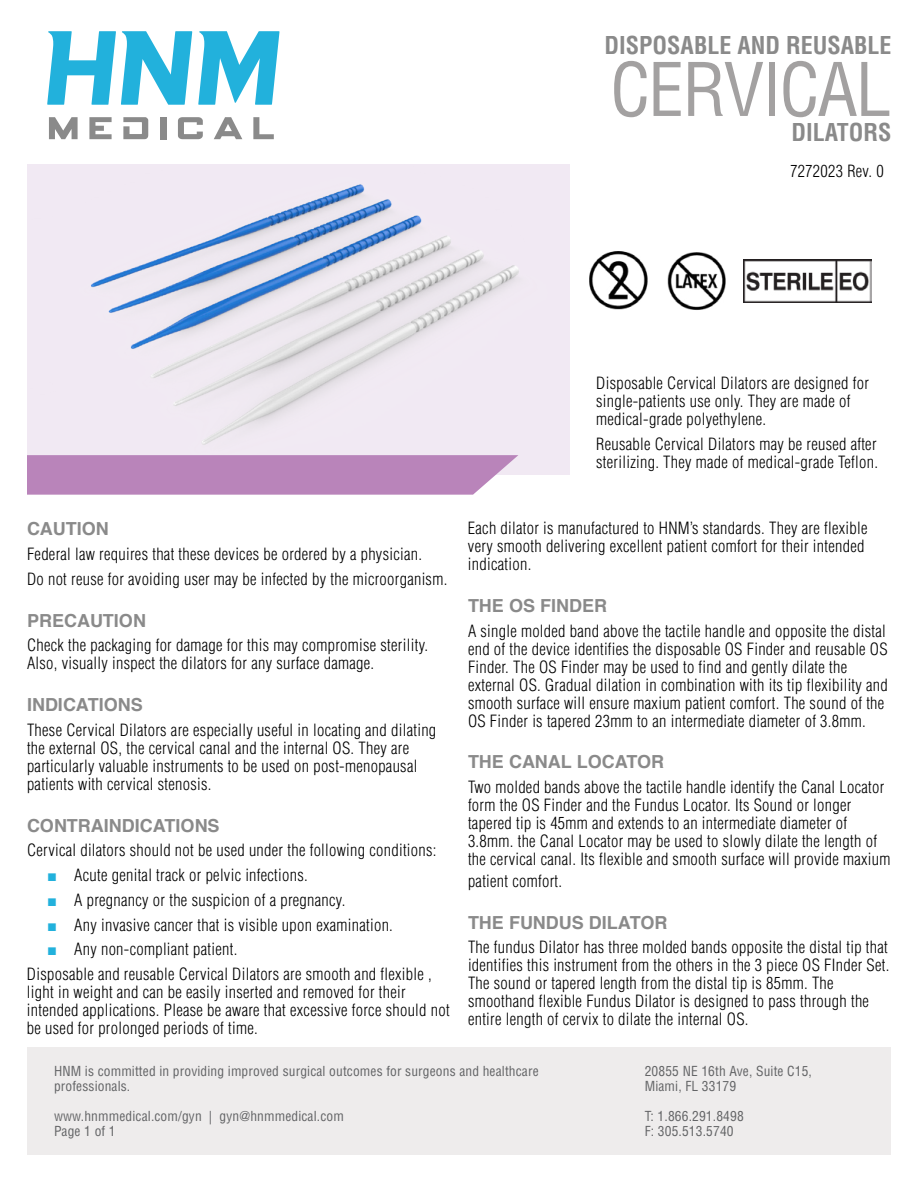
<style>
.page{position:relative;width:918px;height:1188px;background:#fff}
.page>*{position:absolute;margin:0;border:0;box-sizing:border-box;transform-origin:0 0}
.t1{font:condensed 72px "Helvetica";letter-spacing:-.03em;color:#a3a1a1}
.t2{font:700 condensed 24px "Helvetica";color:#8a8a8a}
.t3{font:700 18px "Helvetica";color:#8a8a8a}
.t4{font:300 condensed 16.5px/18px "Helvetica";letter-spacing:.02em;color:#000}
.t5{font:condensed 13.5px/15px "Helvetica";letter-spacing:.01em;color:#636466}
.s1{font-family:"Arial";font-weight:900;font-stretch:normal;color:#22b1dc}
</style>
<div class="page">
<div style="left:27px;top:1047px;width:864px;height:108px;background:#eeecec"></div>
<svg style="left:49px;top:117px;width:29px;height:22px"></svg>
<svg style="left:89px;top:117px;width:23px;height:22px"></svg>
<svg style="left:123px;top:117px;width:25px;height:22px"></svg>
<div style="left:160px;top:117px;width:6px;height:22px;background:#8a8a8a"></div>
<svg style="left:178px;top:117px;width:25px;height:22px"></svg>
<svg style="left:214px;top:117px;width:28px;height:22px"></svg>
<svg style="left:253px;top:117px;width:21px;height:22px"></svg>
<svg style="left:47px;top:31px;width:145px;height:74px"></svg>
<svg style="left:198px;top:31px;width:82px;height:74px"></svg>
<img style="left:28px;top:164px;width:541px;height:311px">
<svg style="left:27px;top:455px;width:491px;height:40px;background:#bc8abd"></svg>
<img style="left:590px;top:251px;width:57px;height:59px">
<img style="left:744px;top:260px;width:127px;height:42px">
<img style="left:667px;top:252px;width:59px;height:58px">
<h2 class="t2" style="left:605px;top:31px;width:288px">DISPOSABLE AND REUSABLE</h2>
<h1 class="t1" style="left:610px;top:45px;width:283px">CERVICAL</h1>
<h2 class="t2" style="left:791px;top:118px;width:102px">DILATORS</h2>
<p class="t4" style="left:790px;top:162px;width:95px">7272023 Rev. 0</p>
<p class="t4" style="left:596px;top:374px;width:274px">Disposable Cervical Dilators are designed for single-patients use only. They are made of medical-grade polyethylene.</p>
<p class="t4" style="left:596px;top:435px;width:283px">Reusable Cervical Dilators may be reused after sterilizing. They made of medical-grade Teflon.</p>
<p class="t3" style="left:27px;top:514px;width:83px">CAUTION</p>
<p class="t4" style="left:27px;top:541px;width:422px;line-height:24.8px">Federal law requires that these devices be ordered by a physician.<br>Do not reuse for avoiding user may be infected by the microorganism.</p>
<p class="t3" style="left:27px;top:606px;width:120px">PRECAUTION</p>
<p class="t4" style="left:27px;top:636px;width:403px">Check the packaging for damage for this may compromise sterility.<br>Also, visually inspect the dilators for any surface damage.</p>
<p class="t3" style="left:27px;top:690px;width:117px">INDICATIONS</p>
<p class="t4" style="left:27px;top:721px;width:411px">These Cervical Dilators are especially useful in locating and dilating the external OS, the cervical canal and the internal OS. They are particularly valuable instruments to be used on post-menopausal patients with cervical stenosis.</p>
<p class="t3" style="left:27px;top:811px;width:194px">CONTRAINDICATIONS</p>
<p class="t4" style="left:27px;top:841px;width:411px">Cervical dilators should not be used under the following conditions:</p>
<p class="t4" style="left:47px;top:866px;width:262px"><span class="s1">■</span> Acute genital track or pelvic infections.</p>
<p class="t4" style="left:47px;top:891px;width:300px"><span class="s1">■</span> A pregnancy or the suspicion of a pregnancy.</p>
<p class="t4" style="left:47px;top:916px;width:347px"><span class="s1">■</span> Any invasive cancer that is visible upon examination.</p>
<p class="t4" style="left:27px;top:937px;width:406px;line-height:24.8px;text-indent:20px"><span class="s1">■</span> Any non-compliant patient.<br>Disposable and reusable Cervical Dilators are smooth and flexible ,</p>
<p class="t4" style="left:27px;top:983px;width:424px">light in weight and can be easily inserted and removed for their intended applications. Please be aware that excessive force should not be used for prolonged periods of time.</p>
<p class="t4" style="left:468px;top:519px;width:401px">Each dilator is manufactured to HNM’s standards. They are flexible very smooth delivering excellent patient comfort for their intended indication.</p>
<p class="t3" style="left:468px;top:591px;width:141px">THE OS FINDER</p>
<p class="t4" style="left:468px;top:622px;width:421px">A single molded band above the tactile handle and opposite the distal end of the device identifies the disposable OS Finder and reusable OS Finder. The OS Finder may be used to find and gently dilate the external OS. Gradual dilation in combination with its tip flexibility and smooth surface will ensure maxium patient comfort. The sound of the OS Finder is tapered 23mm to an intermediate diameter of 3.8mm.</p>
<p class="t3" style="left:468px;top:748px;width:198px">THE CANAL LOCATOR</p>
<p class="t4" style="left:468px;top:778px;width:424px">Two molded bands above the tactile handle identify the Canal Locator form the OS Finder and the Fundus Locator. Its Sound or longer tapered tip is 45mm and extends to an intermediate diameter of 3.8mm. the Canal Locator may be used to slowly dilate the length of the cervical canal. Its flexible and smooth surface will provide maxium</p>
<p class="t4" style="left:468px;top:872px;width:96px">patient comfort.</p>
<p class="t3" style="left:468px;top:908px;width:201px">THE FUNDUS DILATOR</p>
<p class="t4" style="left:468px;top:938px;width:423px">The fundus Dilator has three molded bands opposite the distal tip that identifies this instrument from the others in the 3 piece OS FInder Set.<br>The sound or tapered length from the distal tip is 85mm. The smoothand flexible Fundus Dilator is designed to pass through the entire length of cervix to dilate the internal OS.</p>
<p class="t5" style="left:54px;top:1063px;width:486px">HNM is committed in providing improved surgical outcomes for surgeons and healthcare professionals.</p>
<p class="t5" style="left:54px;top:1108px;width:291px">www.hnmmedical.com/gyn | gyn@hnmmedical.com<br>Page 1 of 1</p>
<p class="t5" style="left:645px;top:1064px;width:169px">20855 NE 16th Ave, Suite C15,<br>Miami, FL 33179</p>
<p class="t5" style="left:645px;top:1109px;width:101px">T: 1.866.291.8498<br>F: 305.513.5740</p>
</div>
